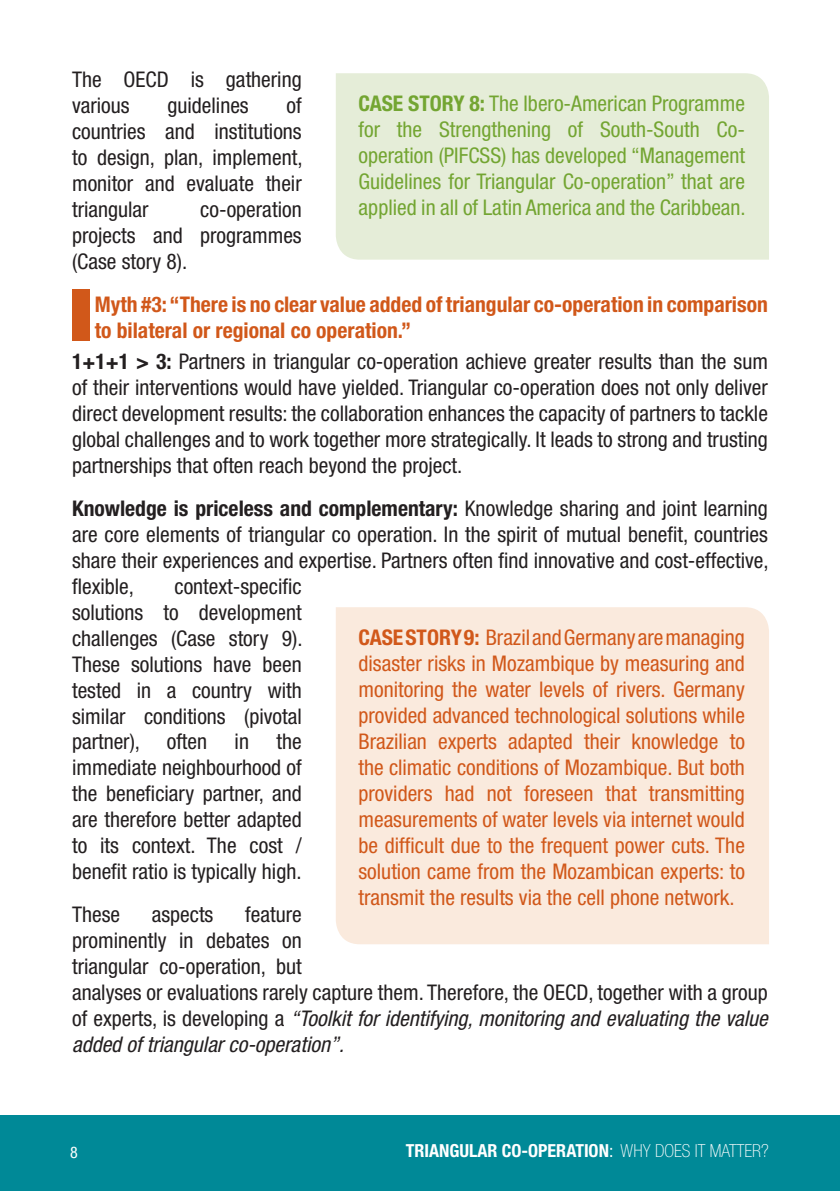
<style>
.page{position:relative;width:840px;height:1191px;background:#fff}
.page>*{position:absolute;margin:0;border:0;box-sizing:border-box;transform-origin:0 0}
.body_copy{font:condensed 21.6px/26px "Helvetica Neue LT Std";color:#231f20;text-align:justify}
.body_copy-2{font:condensed 21.6px/26px "Helvetica Neue LT Std";color:#d1581a;text-align:justify}
.body_copy-3{font:condensed 21.6px/26px "Helvetica Neue LT Std";color:#73a532;text-align:justify}
.MYTHS{font:700 condensed 21.6px/26px "Helvetica Neue LT Std";color:#d1581a}
.t1{font:700 condensed 18px "Helvetica Neue LT Std";color:#fff}
.t2{font:condensed 16px "Helvetica Neue LT Std";color:#fff}
.s1{font-weight:700}
.s2{font-style:italic}
.s3{font-weight:400}
.s4{font-weight:100}
</style>
<div class="page">
<div style="left:0;top:1115px;width:839px;height:76px;background:#008997"></div>
<div style="left:336px;top:73px;width:432px;height:187px;background:#e5edd8"></div>
<div style="left:336px;top:607px;width:432px;height:337px;background:#faeadd"></div>
<div style="left:72px;top:289px;width:17px;height:51px;background:#d1581a"></div>
<p class="body_copy" style="left:72px;top:67px;width:231px">The OECD is gathering various</p>
<p class="body_copy-3" style="left:358px;top:91px;width:388px"><span class="s1">CASE STORY 8:</span> The Ibero-American Programme for the Strengthening of South-South Co&shy;operation (PIFCSS) has developed “Management Guidelines for Triangular Co-operation” that are applied in all of Latin America and the Caribbean.</p>
<p class="body_copy" style="left:72px;top:93px;width:232px;text-indent:214px">of countries and institutions to design, plan, implement, monitor and evaluate their triangular</p>
<p class="body_copy" style="left:167px;top:93px;width:83px">guidelines</p>
<p class="body_copy" style="left:72px;top:196px;width:231px;text-indent:128px">co-operation projects and programmes (Case story 8).</p>
<p class="MYTHS" style="left:95px;top:291px;width:674px">Myth #3: “There is no clear value added of triangular co-operation in comparison to bilateral or regional co operation.”</p>
<p class="body_copy" style="left:72px;top:349px;width:697px"><span class="s1">1+1+1 &gt; 3:</span> Partners in triangular co-operation achieve greater results than the sum of their interventions would have yielded. Triangular co-operation does not only deliver direct development results: the collaboration enhances the capacity of partners to tackle global challenges and to work together more strategically. It leads to strong and trusting partnerships that often reach beyond the project.</p>
<p class="body_copy" style="left:72px;top:495px;width:697px"><span class="s1">Knowledge is priceless and complementary:</span> Knowledge sharing and joint learning are core elements of triangular co operation. In the spirit of mutual benefit, countries share their experiences and expertise. Partners often find innovative and cost-effective, flexible,</p>
<p class="body_copy" style="left:72px;top:573px;width:232px;text-indent:102px">context-specific solutions to development challenges (Case story 9).<br>These solutions have been tested in a country with similar conditions (pivotal partner), often</p>
<p class="body_copy-2" style="left:358px;top:624px;width:388px"><span class="s1">CASE STORY 9:</span> Brazil and Germany are managing disaster risks in Mozambique by measuring and monitoring the water levels of rivers. Germany provided advanced technological solutions while Brazilian experts adapted their knowledge to the climatic conditions of Mozambique. But both providers had not foreseen that transmitting measurements of water levels via internet would be difficult due to the frequent power cuts. The solution came from the Mozambican experts: to transmit the results via the cell phone network.</p>
<p class="body_copy" style="left:72px;top:728px;width:231px;text-indent:204px">the immediate neighbourhood of the beneficiary partner, and are therefore better adapted to its context. The cost / benefit ratio is typically high.</p>
<p class="body_copy" style="left:72px;top:901px;width:49px">These</p>
<p class="body_copy" style="left:152px;top:901px;width:63px">aspects</p>
<p class="body_copy" style="left:234px;top:728px;width:16px">in</p>
<p class="body_copy" style="left:72px;top:901px;width:697px;text-align:left;text-indent:173px">feature<br>prominently in debates on<br>triangular co-operation, but<br>analyses or evaluations rarely capture them. Therefore, the OECD, together with a group of experts, is developing a <span class="s2">“Toolkit for identifying, monitoring and evaluating the value added of triangular co-operation”.</span></p>
<p class="t2" style="left:70px;top:1142px;width:9px">8</p>
<p class="t1" style="left:405px;top:1139px;width:364px">TRIANGULAR CO-OPERATION<span class="s3">:</span> <span class="s4">WHY DOES IT MATTER?</span></p>
</div>
